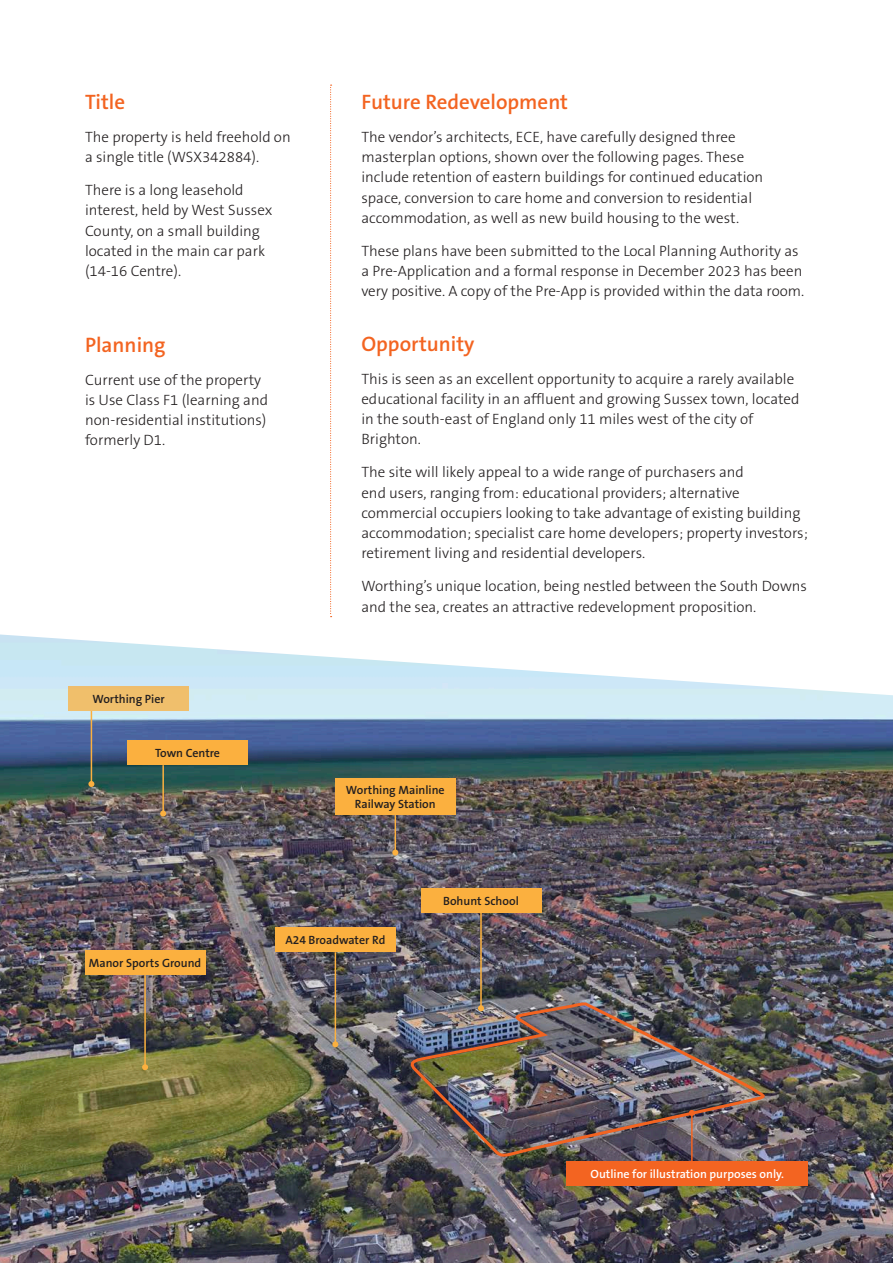
<style>
.page{position:relative;width:893px;height:1263px;background:#fff}
.page>*{position:absolute;margin:0;border:0;box-sizing:border-box;transform-origin:0 0}
.t1{font:600 21px "The Sans B6";color:#f36421}
.t2{font:300 15px/20.2px "The Sans B3";color:#231f20}
.t3{font:600 12px/13.5px "The Sans B6";color:#231f20;text-align:center}
.t4{font:600 12px "The Sans B6";color:#fff}
</style>
<div class="page">
<img style="left:0;top:634px;width:893px;height:629px">
<img style="left:407px;top:1003px;width:365px;height:158px">
<div style="left:567px;top:1161px;width:241px;height:25px;background:#f36421"></div>
<hr style="left:480px;top:913px;width:2px;height:95px;background:#fbb03f">
<svg style="left:478px;top:1005px;width:6px;height:6px"></svg>
<div style="left:421px;top:888px;width:120px;height:25px;background:#fbb03f"></div>
<hr style="left:395px;top:815px;width:1px;height:37px;background:#fbb03f">
<svg style="left:392px;top:849px;width:6px;height:6px"></svg>
<div style="left:335px;top:778px;width:120px;height:37px;background:#fbb03f"></div>
<hr style="left:144px;top:975px;width:2px;height:92px;background:#fbb03f">
<svg style="left:142px;top:1064px;width:6px;height:6px"></svg>
<div style="left:85px;top:950px;width:120px;height:25px;background:#fbb03f"></div>
<hr style="left:335px;top:952px;width:1px;height:92px;background:#fbb03f">
<svg style="left:332px;top:1041px;width:6px;height:6px"></svg>
<div style="left:275px;top:927px;width:120px;height:25px;background:#fbb03f"></div>
<hr style="left:162px;top:765px;width:2px;height:48px;background:#fbb03f">
<svg style="left:160px;top:810px;width:6px;height:6px"></svg>
<div style="left:128px;top:740px;width:120px;height:25px;background:#fbb03f"></div>
<hr style="left:91px;top:711px;width:1px;height:73px;background:#fbb03f">
<svg style="left:88px;top:781px;width:6px;height:6px"></svg>
<div style="left:69px;top:686px;width:120px;height:25px;background:#f0bf6c"></div>
<hr style="left:691px;top:1113px;width:2px;height:48px;background:#f36421">
<svg style="left:689px;top:1110px;width:6px;height:6px"></svg>
<svg style="left:330px;top:85px;width:2px;height:532px"></svg>
<p class="t1" style="left:85px;top:91px;width:42px">Title</p>
<p class="t2" style="left:85px;top:127px;width:207px">The property is held freehold on a single title (WSX342884).</p>
<p class="t2" style="left:85px;top:181px;width:189px">There is a long leasehold interest, held by West Sussex<br>County, on a small building located in the main car park (14-16 Centre).</p>
<p class="t1" style="left:85px;top:334px;width:82px">Planning</p>
<p class="t2" style="left:85px;top:370px;width:184px">Current use of the property is Use Class F1 (learning and non-residential institutions) formerly D1.</p>
<p class="t3" style="left:92px;top:692px;width:74px">Worthing Pier</p>
<p class="t3" style="left:155px;top:747px;width:66px">Town Centre</p>
<p class="t1" style="left:361px;top:91px;width:208px">Future Redevelopment</p>
<p class="t2" style="left:361px;top:127px;width:403px">The vendor’s architects, ECE, have carefully designed three masterplan options, shown over the following pages. These include retention of eastern buildings for continued education space, conversion to care home and conversion to residential accommodation, as well as new build housing to the west.</p>
<p class="t2" style="left:361px;top:241px;width:444px">These plans have been submitted to the Local Planning Authority as a Pre‑Application and a formal response in December 2023 has been very positive. A copy of the Pre-App is provided within the data room.</p>
<p class="t1" style="left:361px;top:333px;width:115px">Opportunity</p>
<p class="t2" style="left:361px;top:369px;width:439px">This is seen as an excellent opportunity to acquire a rarely available educational facility in an affluent and growing Sussex town, located in the south-east of England only 11 miles west of the city of Brighton.</p>
<p class="t2" style="left:361px;top:463px;width:448px">The site will likely appeal to a wide range of purchasers and<br>end users, ranging from: educational providers; alternative commercial occupiers looking to take advantage of existing building accommodation; specialist care home developers; property investors; retirement living and residential developers.</p>
<p class="t2" style="left:361px;top:577px;width:447px">Worthing’s unique location, being nestled between the South Downs and the sea, creates an attractive redevelopment proposition.</p>
<p class="t3" style="left:346px;top:784px;width:100px">Worthing Mainline<br>Railway Station</p>
<p class="t3" style="left:443px;top:894px;width:77px">Bohunt School</p>
<p class="t3" style="left:89px;top:957px;width:114px">Manor Sports Ground</p>
<p class="t3" style="left:285px;top:934px;width:102px">A24 Broadwater Rd</p>
<p class="t4" style="left:591px;top:1168px;width:195px">Outline for illustration purposes only.</p>
</div>
